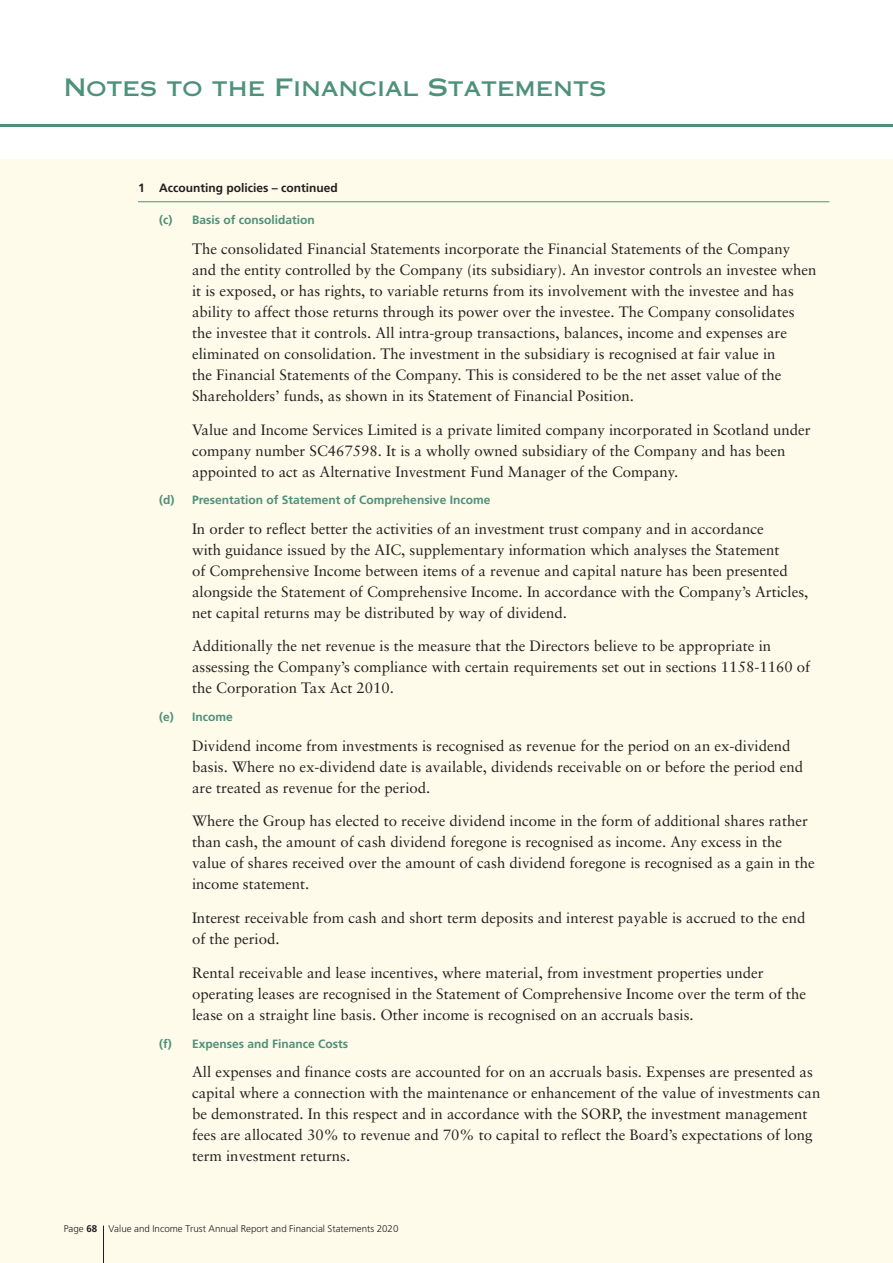
<style>
.page{position:relative;width:893px;height:1263px;background:#fff}
.page>*{position:absolute;margin:0;border:0;box-sizing:border-box;transform-origin:0 0}
.t1{font:24px "Copperplate Gothic Std 31 AB";color:#4d917a}
.t2{font:15px/21px "Sabon";color:#231f20}
.t3{font:700 12px "Frutiger LT Std";color:#4d917a}
.t4{font:700 12px "Frutiger LT Std";color:#231f20}
.t5{font:300 9.75px "Frutiger LT Std";color:#231f20}
.s1{font-weight:700}
</style>
<div class="page">
<div style="left:0;top:159px;width:893px;height:1104px;background:#fefbea"></div>
<hr style="left:0;top:124px;width:893px;height:3px;background:#4d917a">
<hr style="left:103px;top:1225px;width:1px;height:38px;background:#231f20">
<hr style="left:138px;top:201px;width:691px;height:1px;background:#4d917a">
<h1 class="t1" style="left:64px;top:73px;width:544px">Notes to the Financial Statements</h1>
<p class="t4" style="left:138px;top:182px;width:201px">1 Accounting policies – continued</p>
<p class="t3" style="left:159px;top:214px;width:157px">(c) Basis of consolidation</p>
<p class="t2" style="left:192px;top:239px;width:626px">The consolidated Financial Statements incorporate the Financial Statements of the Company and the entity controlled by the Company (its subsidiary). An investor controls an investee when it is exposed, or has rights, to variable returns from its involvement with the investee and has ability to affect those returns through its power over the investee. The Company consolidates the investee that it controls. All intra-group transactions, balances, income and expenses are eliminated on consolidation. The investment in the subsidiary is recognised at fair value in<br>the Financial Statements of the Company. This is considered to be the net asset value of the Shareholders’ funds, as shown in its Statement of Financial Position.</p>
<p class="t2" style="left:192px;top:420px;width:620px">Value and Income Services Limited is a private limited company incorporated in Scotland under company number SC467598. It is a wholly owned subsidiary of the Company and has been appointed to act as Alternative Investment Fund Manager of the Company.</p>
<p class="t3" style="left:159px;top:494px;width:333px">(d) Presentation of Statement of Comprehensive Income</p>
<p class="t2" style="left:192px;top:519px;width:618px">In order to reflect better the activities of an investment trust company and in accordance<br>with guidance issued by the AIC, supplementary information which analyses the Statement<br>of Comprehensive Income between items of a revenue and capital nature has been presented alongside the Statement of Comprehensive Income. In accordance with the Company’s Articles, net capital returns may be distributed by way of dividend.</p>
<p class="t2" style="left:192px;top:637px;width:620px">Additionally the net revenue is the measure that the Directors believe to be appropriate in assessing the Company’s compliance with certain requirements set out in sections 1158-1160 of the Corporation Tax Act 2010.</p>
<p class="t3" style="left:159px;top:711px;width:75px">(e) Income</p>
<p class="t2" style="left:192px;top:736px;width:612px">Dividend income from investments is recognised as revenue for the period on an ex-dividend basis. Where no ex-dividend date is available, dividends receivable on or before the period end are treated as revenue for the period.</p>
<p class="t2" style="left:192px;top:812px;width:624px">Where the Group has elected to receive dividend income in the form of additional shares rather than cash, the amount of cash dividend foregone is recognised as income. Any excess in the value of shares received over the amount of cash dividend foregone is recognised as a gain in the income statement.</p>
<p class="t2" style="left:192px;top:909px;width:615px">Interest receivable from cash and short term deposits and interest payable is accrued to the end of the period.</p>
<p class="t2" style="left:192px;top:963px;width:616px">Rental receivable and lease incentives, where material, from investment properties under operating leases are recognised in the Statement of Comprehensive Income over the term of the lease on a straight line basis. Other income is recognised on an accruals basis.</p>
<p class="t3" style="left:159px;top:1038px;width:191px">(f) Expenses and Finance Costs</p>
<p class="t2" style="left:192px;top:1062px;width:630px">All expenses and finance costs are accounted for on an accruals basis. Expenses are presented as capital where a connection with the maintenance or enhancement of the value of investments can be demonstrated. In this respect and in accordance with the SORP, the investment management fees are allocated 30% to revenue and 70% to capital to reflect the Board’s expectations of long term investment returns.</p>
<p class="t5" style="left:64px;top:1224px;width:336px">Page <span class="s1">68</span> Value and Income Trust Annual Report and Financial Statements 2020</p>
</div>
